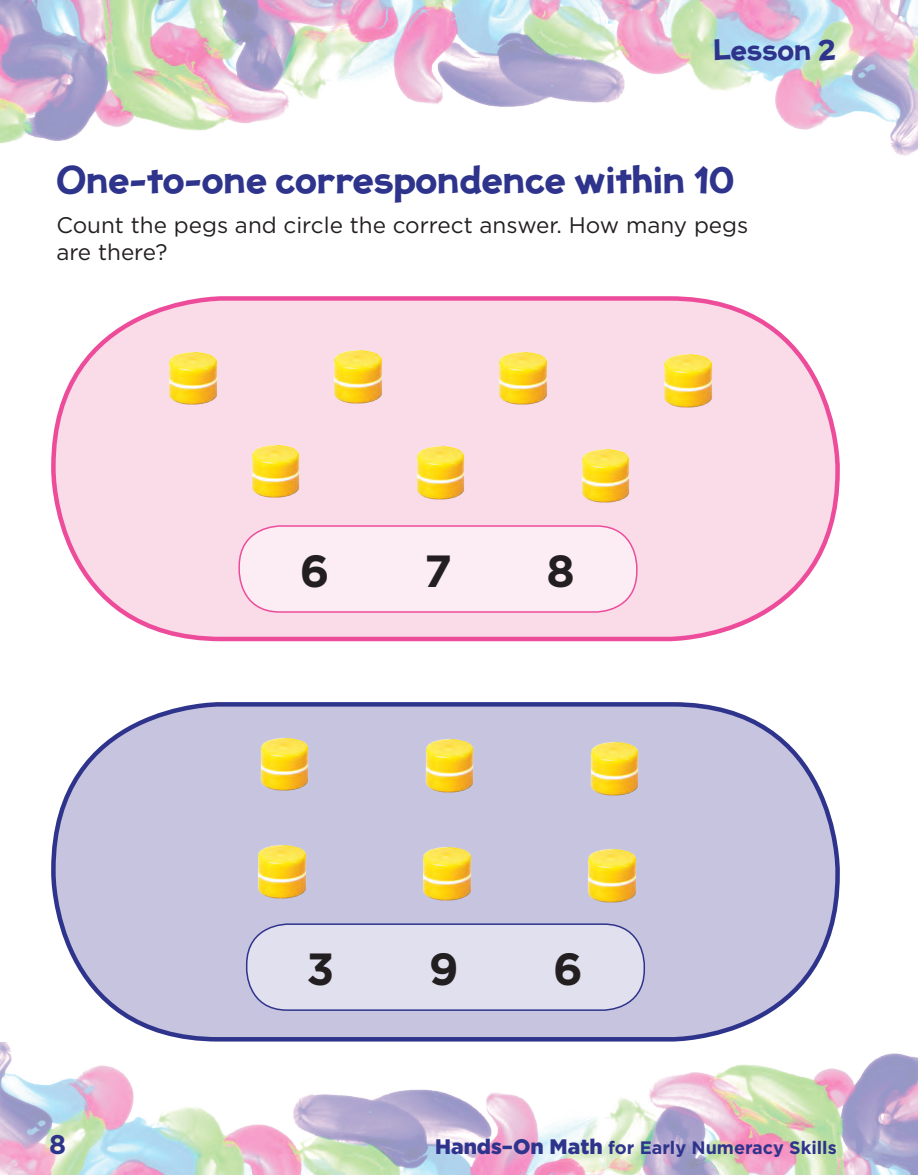
<style>
.page{position:relative;width:918px;height:1175px;background:#fff}
.page>*{position:absolute;margin:0;border:0;box-sizing:border-box;transform-origin:0 0}
.Multiple_Choice_Answ{font:700 45px "Gotham";color:#231f20}
.t1{font:700 34.5px "Jolly Good Proper";color:#2e338c}
.t2{font:700 27px "Gotham";color:#2e338c}
.t3{font:700 26.4px "Jolly Good Proper";letter-spacing:-.01em;color:#2e338c}
.body{font:22.5px/27px "Gotham";color:#231f20}
.t4{font:700 18px "Gotham";color:#2e338c}
.s1{font-weight:900;font-size:21px}
</style>
<div class="page">
<img style="left:0;top:0;width:918px;height:156px">
<img style="left:0;top:1042px;width:918px;height:132px">
<div style="left:53px;top:704px;width:785px;height:335px;background:#c7c4df;border-radius:165px"></div>
<div style="left:51px;top:702px;width:789px;height:339px;border:4px solid #2e338c;border-radius:165px"></div>
<div style="left:53px;top:298px;width:785px;height:341px;background:#fadbe8;border-radius:168px"></div>
<div style="left:51px;top:296px;width:789px;height:345px;border:4px solid #ed4c9b;border-radius:168px"></div>
<img style="left:169px;top:352px;width:48px;height:53px">
<img style="left:334px;top:350px;width:48px;height:54px">
<img style="left:499px;top:352px;width:48px;height:53px">
<img style="left:664px;top:354px;width:48px;height:54px">
<img style="left:252px;top:445px;width:48px;height:53px">
<img style="left:417px;top:446px;width:48px;height:54px">
<img style="left:582px;top:449px;width:48px;height:54px">
<img style="left:261px;top:738px;width:48px;height:53px">
<img style="left:426px;top:739px;width:48px;height:54px">
<img style="left:591px;top:742px;width:48px;height:54px">
<img style="left:258px;top:845px;width:48px;height:54px">
<img style="left:423px;top:847px;width:48px;height:54px">
<img style="left:588px;top:849px;width:48px;height:54px">
<div style="left:239px;top:526px;width:398px;height:86px;background:#fcecf3;border-radius:40px"></div>
<div style="left:238px;top:525px;width:400px;height:87px;border:2px solid #ed4c9b;border-radius:40px"></div>
<div style="left:247px;top:924px;width:397px;height:86px;background:#e1e0ee;border-radius:40px"></div>
<div style="left:246px;top:923px;width:399px;height:87px;border:2px solid #2e338c;border-radius:40px"></div>
<p class="t3" style="left:714px;top:35px;width:124px">Lesson 2</p>
<p class="t1" style="left:56px;top:161px;width:679px">One-to-one correspondence within 10</p>
<p class="body" style="left:56px;top:211px;width:694px">Count the pegs and circle the correct answer. How many pegs are there?</p>
<p class="Multiple_Choice_Answ" style="left:300px;top:541px;width:31px">6</p>
<p class="Multiple_Choice_Answ" style="left:424px;top:541px;width:29px">7</p>
<p class="Multiple_Choice_Answ" style="left:546px;top:541px;width:30px">8</p>
<p class="Multiple_Choice_Answ" style="left:306px;top:939px;width:29px">3</p>
<p class="Multiple_Choice_Answ" style="left:429px;top:939px;width:31px">9</p>
<p class="Multiple_Choice_Answ" style="left:553px;top:939px;width:31px">6</p>
<p class="t2" style="left:49px;top:1126px;width:19px">8</p>
<p class="t4" style="left:435px;top:1136px;width:403px"><span class="s1">Hands–On Math</span> for Early Numeracy Skills</p>
</div>
